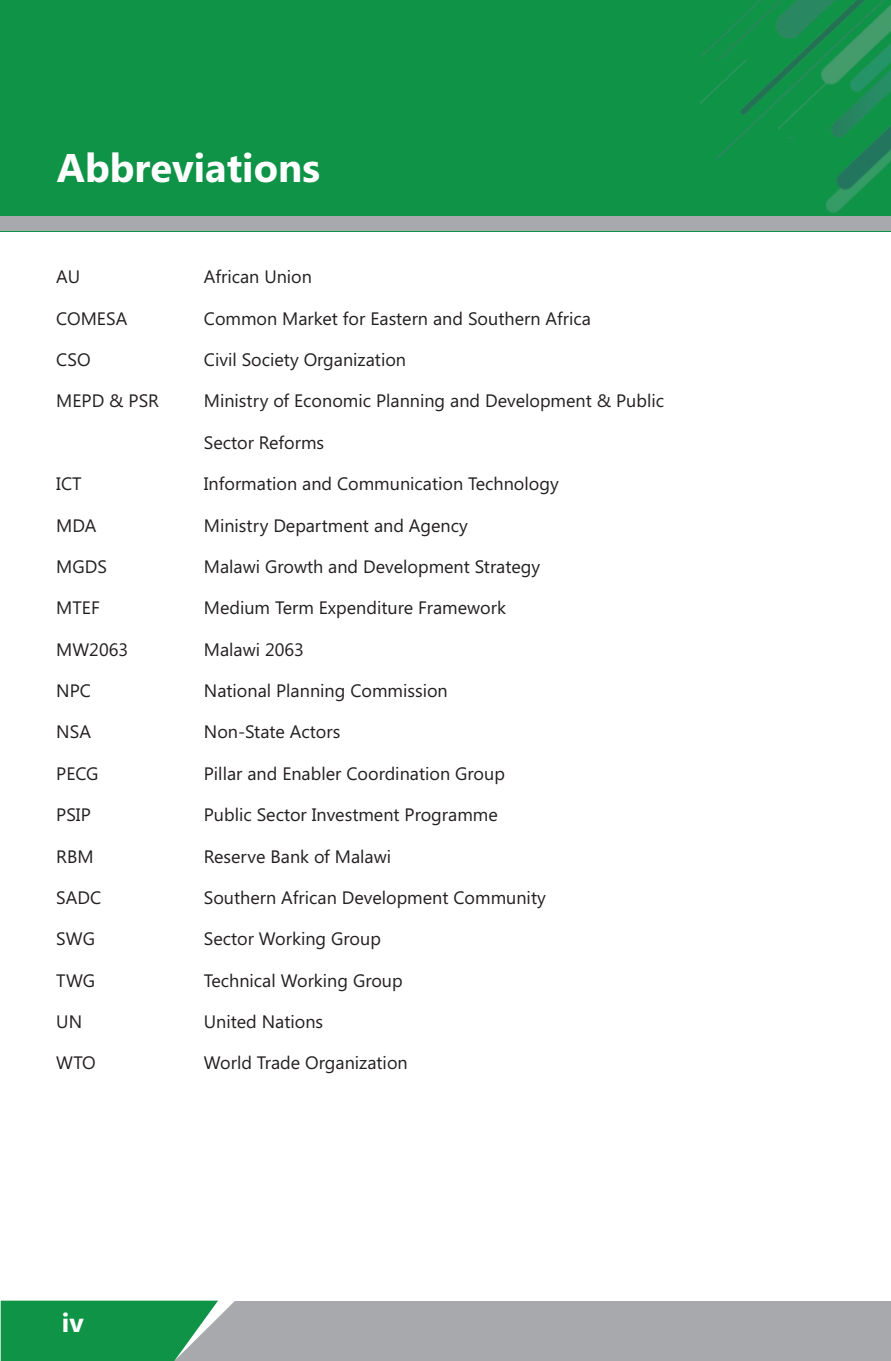
<style>
.page{position:relative;width:891px;height:1361px;background:#fff}
.page>*{position:absolute;margin:0;border:0;box-sizing:border-box;transform-origin:0 0}
.t1{font:700 40px "Segoe UI";color:#fff}
.t2{font:700 26.6px "Segoe UI";color:#fff}
.t3{font:18px "Segoe UI";color:#231f20}
</style>
<div class="page">
<div style="left:1px;top:1300px;width:889px;height:61px;background:#a7a9ac"></div>
<svg style="left:1px;top:1300px;width:237px;height:61px;background:#2e9a5d"></svg>
<div style="left:0;top:0;width:890px;height:231px;background:#0f9347"></div>
<div style="left:0;top:216px;width:890px;height:15px;background:#a7a9ac"></div>
<img style="left:700px;top:0;width:190px;height:213px">
<h1 class="t1" style="left:57px;top:153px;width:264px">Abbreviations</h1>
<p class="t3" style="left:56px;top:270px;width:25px">AU</p>
<p class="t3" style="left:56px;top:311px;width:72px">COMESA</p>
<p class="t3" style="left:56px;top:353px;width:36px">CSO</p>
<p class="t3" style="left:56px;top:394px;width:104px">MEPD &amp; PSR</p>
<p class="t3" style="left:56px;top:477px;width:27px">ICT</p>
<p class="t3" style="left:56px;top:518px;width:42px">MDA</p>
<p class="t3" style="left:56px;top:560px;width:52px">MGDS</p>
<p class="t3" style="left:56px;top:601px;width:45px">MTEF</p>
<p class="t3" style="left:56px;top:642px;width:73px">MW2063</p>
<p class="t3" style="left:56px;top:684px;width:36px">NPC</p>
<p class="t3" style="left:56px;top:725px;width:36px">NSA</p>
<p class="t3" style="left:56px;top:766px;width:44px">PECG</p>
<p class="t3" style="left:56px;top:808px;width:36px">PSIP</p>
<p class="t3" style="left:56px;top:849px;width:39px">RBM</p>
<p class="t3" style="left:56px;top:891px;width:46px">SADC</p>
<p class="t3" style="left:56px;top:932px;width:40px">SWG</p>
<p class="t3" style="left:56px;top:973px;width:40px">TWG</p>
<p class="t3" style="left:56px;top:1015px;width:27px">UN</p>
<p class="t3" style="left:56px;top:1056px;width:41px">WTO</p>
<p class="t3" style="left:204px;top:270px;width:110px">African Union</p>
<p class="t3" style="left:204px;top:311px;width:388px">Common Market for Eastern and Southern Africa</p>
<p class="t3" style="left:204px;top:353px;width:204px">Civil Society Organization</p>
<p class="t3" style="left:204px;top:394px;width:461px">Ministry of Economic Planning and Development &amp; Public</p>
<p class="t3" style="left:204px;top:436px;width:122px">Sector Reforms</p>
<p class="t3" style="left:204px;top:477px;width:356px">Information and Communication Technology</p>
<p class="t3" style="left:204px;top:518px;width:265px">Ministry Department and Agency</p>
<p class="t3" style="left:204px;top:560px;width:337px">Malawi Growth and Development Strategy</p>
<p class="t3" style="left:204px;top:601px;width:303px">Medium Term Expenditure Framework</p>
<p class="t3" style="left:204px;top:642px;width:101px">Malawi 2063</p>
<p class="t3" style="left:204px;top:684px;width:245px">National Planning Commission</p>
<p class="t3" style="left:204px;top:725px;width:138px">Non-State Actors</p>
<p class="t3" style="left:204px;top:766px;width:302px">Pillar and Enabler Coordination Group</p>
<p class="t3" style="left:204px;top:808px;width:295px">Public Sector Investment Programme</p>
<p class="t3" style="left:204px;top:849px;width:189px">Reserve Bank of Malawi</p>
<p class="t3" style="left:204px;top:891px;width:343px">Southern African Development Community</p>
<p class="t3" style="left:204px;top:932px;width:178px">Sector Working Group</p>
<p class="t3" style="left:204px;top:973px;width:200px">Technical Working Group</p>
<p class="t3" style="left:204px;top:1015px;width:121px">United Nations</p>
<p class="t3" style="left:204px;top:1056px;width:205px">World Trade Organization</p>
<h2 class="t2" style="left:62px;top:1312px;width:23px">iv</h2>
</div>
